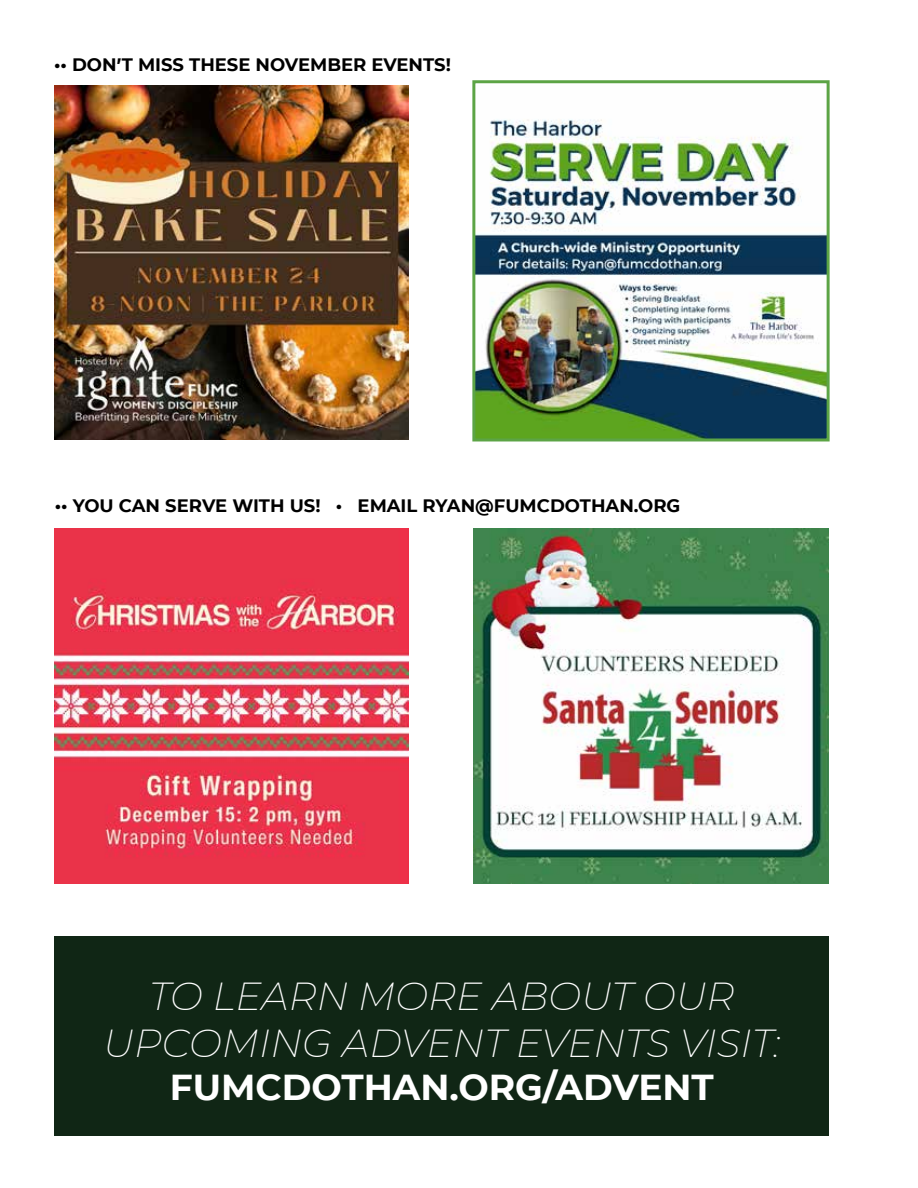
<style>
.page{position:relative;width:918px;height:1188px;background:#fff}
.page>*{position:absolute;margin:0;border:0;box-sizing:border-box;transform-origin:0 0}
.t1{font:italic 200 39px/46.8px "CMG Sans";color:#fff;text-align:center}
.t2{font:700 36px "CMG Sans";color:#fff}
.t3{font:700 18px "CMG Sans";color:#000}
</style>
<div class="page">
<img style="left:55px;top:86px;width:354px;height:354px">
<img style="left:476px;top:119px;width:350px;height:318px">
<div style="left:472px;top:80px;width:358px;height:361px;border:3px solid #5ca445"></div>
<img style="left:474px;top:529px;width:354px;height:354px">
<img style="left:55px;top:529px;width:354px;height:354px">
<div style="left:54px;top:936px;width:774px;height:200px;background:#102615"></div>
<p class="t3" style="left:54px;top:52px;width:398px">•• DON’T MISS THESE NOVEMBER EVENTS!</p>
<p class="t3" style="left:55px;top:493px;width:627px">•• YOU CAN SERVE WITH US! • EMAIL RYAN@FUMCDOTHAN.ORG</p>
<h1 class="t1" style="left:103px;top:972px;width:679px">TO LEARN MORE ABOUT OUR<br>UPCOMING ADVENT EVENTS VISIT:</h1>
<h2 class="t2" style="left:170px;top:1061px;width:546px">FUMCDOTHAN.ORG/ADVENT</h2>
</div>
